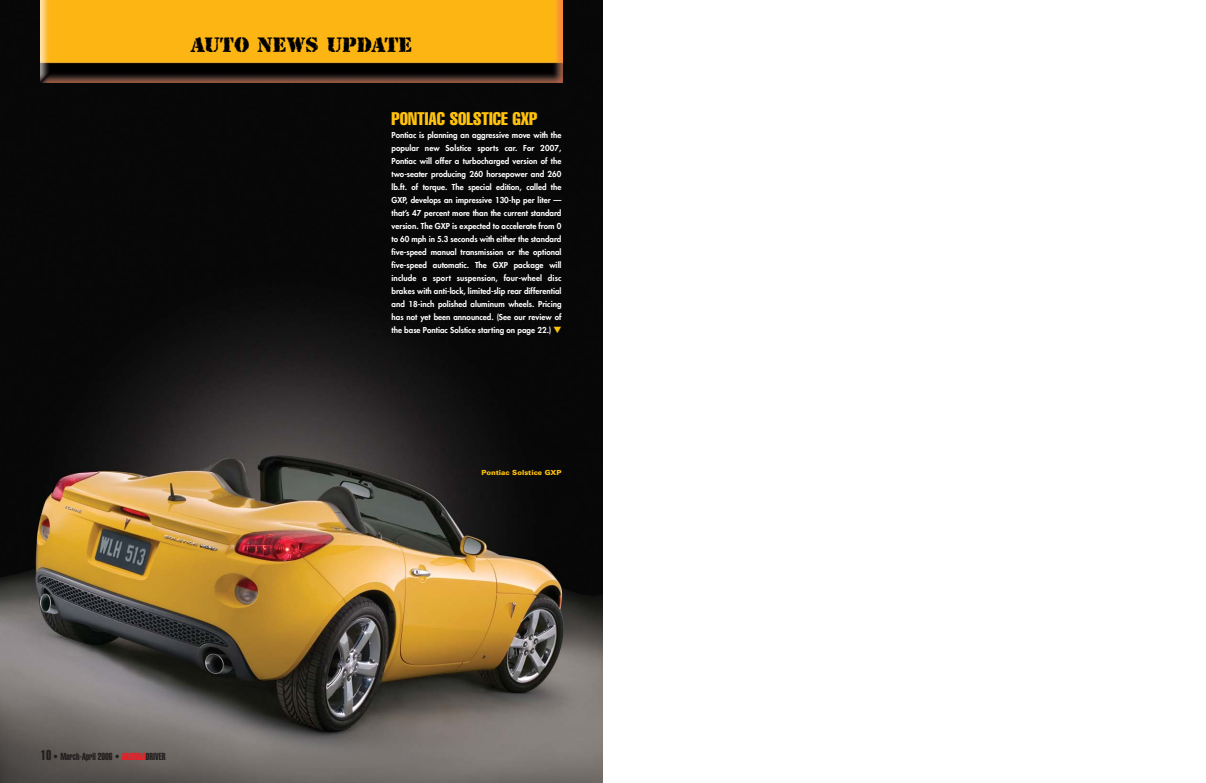
<style>
.page{position:relative;width:1206px;height:783px;background:#fff}
.page>*{position:absolute;margin:0;border:0;box-sizing:border-box;transform-origin:0 0}
.t1{font:22px "Rubber Stamp Plain";color:#010000}
.t2{font:extra-condensed 18px "Helvetica";color:#ffc20d}
.t3{font:10px "Helvetica Extra Compressed";color:#231f20}
.t4{font:800 8px/13px "Futura";color:#fff;text-align:justify}
.t5{font:900 7px "Univers";color:#ffc20d}
.s1{color:#ffc20d}
.s2{font-size:14px}
.s3{color:#ed1c24}
</style>
<div class="page">
<img style="left:0;top:0;width:603px;height:783px">
<img style="left:40px;top:0;width:522px;height:83px">
<h1 class="t1" style="left:191px;top:31px;width:223px">AUTO NEWS UPDATE</h1>
<h2 class="t2" style="left:391px;top:112px;width:148px">PONTIAC SOLSTICE GXP</h2>
<p class="t4" style="left:391px;top:129px;width:172px">Pontiac is planning an aggressive move with the popular new Solstice sports car. For 2007, Pontiac will offer a turbocharged version of the two-seater producing 260 horsepower and 260 lb.ft. of torque. The special edition, called the GXP, develops an impressive 130-hp per liter — that’s 47 percent more than the current standard version. The GXP is expected to accelerate from 0 to 60 mph in 5.3 seconds with either the standard five-speed manual transmission or the optional five-speed automatic. The GXP package will include a sport suspension, four-wheel disc brakes with anti-lock, limited-slip rear differential and 18-inch polished aluminum wheels. Pricing has not yet been announced. (See our review of the base Pontiac Solstice starting on page 22.) <span class="s1">▼</span></p>
<p class="t5" style="left:481px;top:470px;width:82px">Pontiac Solstice GXP</p>
<p class="t3" style="left:41px;top:753px;width:126px"><span class="s2">10</span> • March-April 2006 • <span class="s3">ARIZONA</span>DRIVER</p>
</div>
